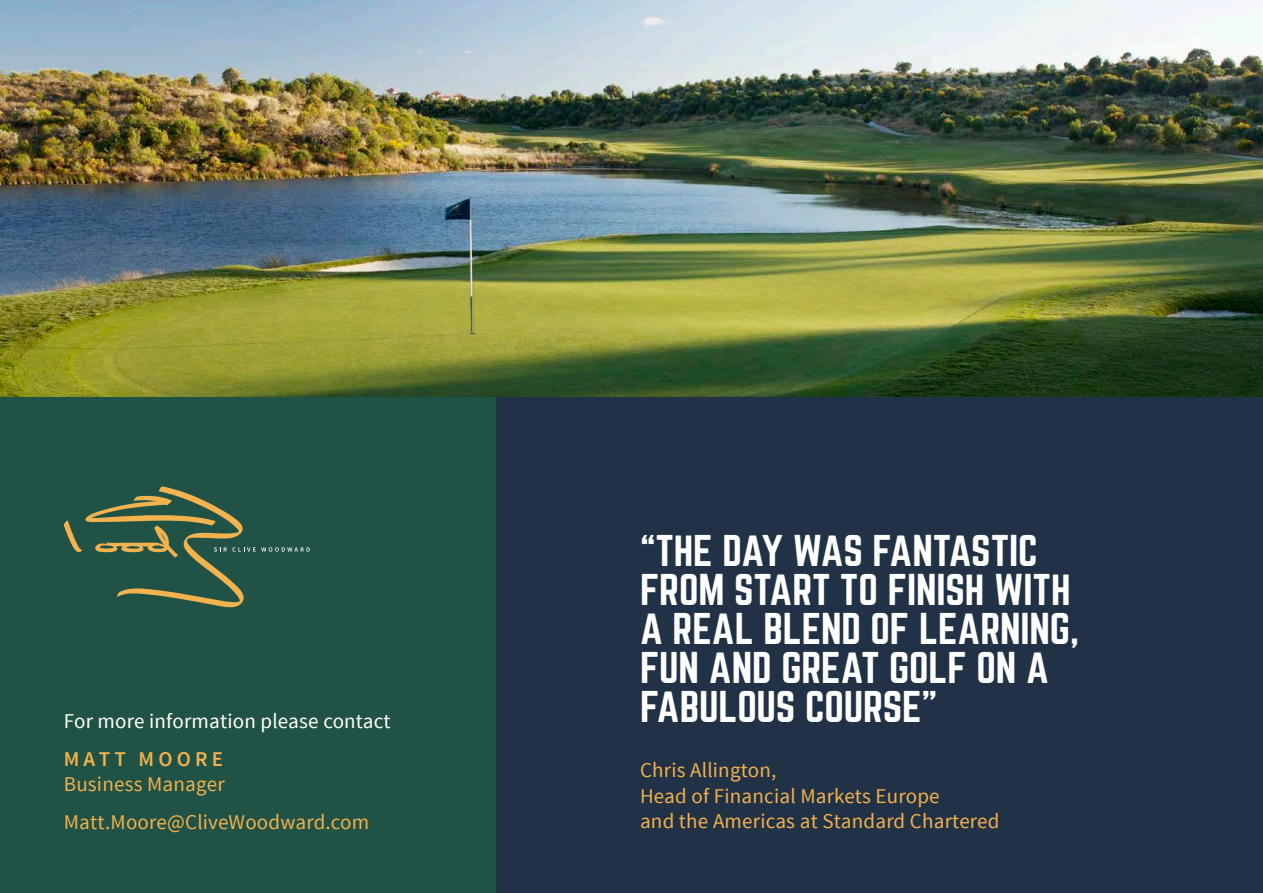
<style>
.page{position:relative;width:1263px;height:893px;background:#fff}
.page>*{position:absolute;margin:0;border:0;box-sizing:border-box;transform-origin:0 0}
.t1{font:39px/39px "Norwester";letter-spacing:-.005em;color:#fff}
.t2{font:21px/25.2px "Source Sans Pro";letter-spacing:.01em;color:#f2b24e}
.t3{font:21px "Source Sans Pro";letter-spacing:.01em;color:#fff}
.s1{font-weight:600}
</style>
<div class="page">
<div style="left:0;top:396px;width:1263px;height:497px;background:#213146"></div>
<div style="left:0;top:396px;width:496px;height:497px;background:#215246"></div>
<img style="left:0;top:0;width:1263px;height:396px">
<svg style="left:63px;top:486px;width:247px;height:122px"></svg>
<p class="t3" style="left:64px;top:708px;width:328px">For more information please contact</p>
<p class="t2" style="left:64px;top:747px;width:162px"><span class="s1">MATT MOORE<br></span>Business Manager</p>
<p class="t2" style="left:64px;top:810px;width:307px">Matt.Moore@CliveWoodward.com</p>
<p class="t1" style="left:640px;top:533px;width:441px">“THE DAY WAS FANTASTIC<br>FROM START TO FINISH WITH<br>A REAL BLEND OF LEARNING,<br>FUN AND GREAT GOLF ON A<br>FABULOUS COURSE”</p>
<p class="t2" style="left:640px;top:758px;width:361px">Chris Allington,<br>Head of Financial Markets Europe<br>and the Americas at Standard Chartered</p>
</div>
